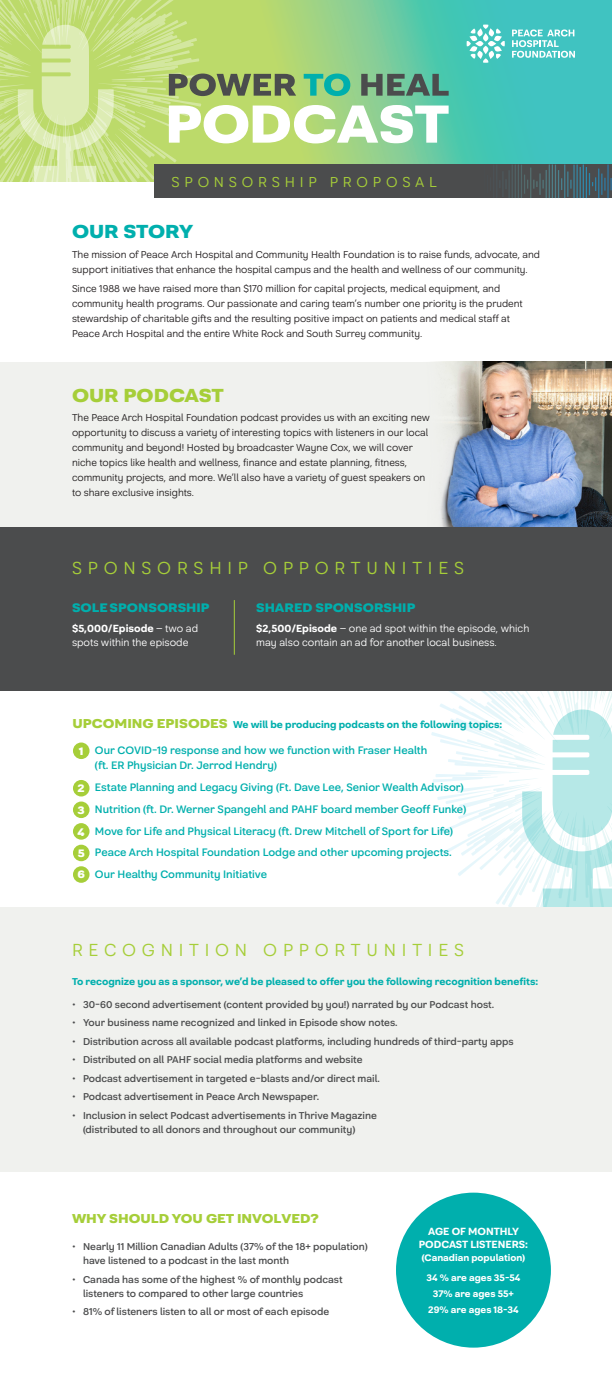
<style>
.page{position:relative;width:612px;height:1373px;background:#fff}
.page>*{position:absolute;margin:0;border:0;box-sizing:border-box;transform-origin:0 0}
.t1{font:19px "Grayfel Ext Ex B";color:#a6ce39}
.t2{font:19px "Grayfel Ext Ex B";letter-spacing:-.01em;color:#00afad}
.t3{font:17.6px "Grayfel Nor Reg";letter-spacing:.33em;color:#a6ce39}
.t4{font:14.5px "Grayfel Nor Reg";letter-spacing:.33em;color:#a6ce39}
.t5{font:13px "Grayfel Ext Ex B";color:#a6ce39}
.t6{font:12.5px "Grayfel Ext Ex B";color:#00afad}
.t7{font:10.9px/15px "Grayfel Nor Dem";color:#00afad}
.t8{font:10.9px "Grayfel Ext Ex B";color:#fff}
.t9{font:10.5px/12.4px "Grayfel Nor Bol";color:#fff;text-align:center}
.t10{font:10.4px/14.6px "Grayfel Nor Reg";color:#fff}
.t11{font:10px/15px "Grayfel Nor Reg";color:#231f20}
.t12{font:10px/14px "Grayfel Nor Dem";color:#4b4c4d}
.t13{font:10px "Grayfel Nor Bol";color:#00afad}
.t14{font:9.5px "Grayfel Nor Bol";color:#fff}
.s1{font-family:"Grayfel Nor Bol"}
.s2{font-family:"Grayfel Ext Ex B";font-size:13px;color:#a6ce39}
</style>
<div class="page">
<svg style="left:522px;top:691px;width:90px;height:216px"></svg>
<div style="left:0;top:907px;width:612px;height:265px;background:#f0f1ee"></div>
<div style="left:0;top:526px;width:612px;height:165px;background:#4b4c4d"></div>
<svg style="left:204px;top:0;width:408px;height:164px;background:#6ecb9f"></svg>
<div style="left:0;top:361px;width:612px;height:165px;background:#f0f1ee"></div>
<img style="left:394px;top:361px;width:218px;height:165px">
<svg style="left:0;top:0;width:204px;height:182px;background:#c4de7c"></svg>
<svg style="left:18px;top:25px;width:96px;height:157px;background:#d0e497"></svg>
<div style="left:154px;top:164px;width:458px;height:34px;background:#4b4c4d"></div>
<svg style="left:506px;top:164px;width:106px;height:34px"></svg>
<svg style="left:467px;top:25px;width:38px;height:38px"></svg>
<svg style="left:512px;top:29px;width:63px;height:29px;background:#7dd6d4"></svg>
<hr style="left:234px;top:600px;width:1px;height:55px;background:#a6ce39">
<div style="left:396px;top:1192px;width:155px;height:155px;background:#00afad;border-radius:50%"></div>
<div style="left:73px;top:780px;width:17px;height:16px;background:#a6ce39;border-radius:50%"></div>
<div style="left:73px;top:742px;width:17px;height:17px;background:#a6ce39;border-radius:50%"></div>
<div style="left:73px;top:801px;width:17px;height:17px;background:#a6ce39;border-radius:50%"></div>
<div style="left:73px;top:823px;width:17px;height:16px;background:#a6ce39;border-radius:50%"></div>
<div style="left:73px;top:844px;width:17px;height:17px;background:#a6ce39;border-radius:50%"></div>
<div style="left:73px;top:866px;width:17px;height:16px;background:#a6ce39;border-radius:50%"></div>
<svg style="left:169px;top:105px;width:280px;height:38px"></svg>
<svg style="left:361px;top:74px;width:88px;height:22px;background:#598572"></svg>
<svg style="left:304px;top:74px;width:46px;height:22px"></svg>
<svg style="left:169px;top:74px;width:127px;height:22px;background:#788559"></svg>
<p class="t4" style="left:172px;top:173px;width:267px">SPONSORSHIP PROPOSAL</p>
<p class="t2" style="left:72px;top:218px;width:123px">OUR STORY</p>
<p class="t11" style="left:72px;top:247px;width:470px">The mission of Peace Arch Hospital and Community Health Foundation is to raise funds, advocate, and support initiatives that enhance the hospital campus and the health and wellness of our community.</p>
<p class="t11" style="left:72px;top:281px;width:452px">Since 1988 we have raised more than $170 million for capital projects, medical equipment, and community health programs. Our passionate and caring team’s number one priority is the prudent stewardship of charitable gifts and the resulting positive impact on patients and medical staff at Peace Arch Hospital and the entire White Rock and South Surrey community.</p>
<p class="t1" style="left:72px;top:382px;width:153px">OUR PODCAST</p>
<p class="t11" style="left:72px;top:410px;width:360px">The Peace Arch Hospital Foundation podcast provides us with an exciting new opportunity to discuss a variety of interesting topics with listeners in our local community and beyond! Hosted by broadcaster Wayne Cox, we will cover niche topics like health and wellness, finance and estate planning, fitness, community projects, and more. We’ll also have a variety of guest speakers on to share exclusive insights.</p>
<p class="t3" style="left:72px;top:557px;width:393px">SPONSORSHIP OPPORTUNITIES</p>
<p class="t6" style="left:256px;top:599px;width:161px">SHARED SPONSORSHIP</p>
<p class="t10" style="left:256px;top:621px;width:275px"><span class="s1">$2,500/Episode</span> – one ad spot within the episode, which may also contain an ad for another local business.</p>
<p class="t6" style="left:72px;top:599px;width:139px">SOLE SPONSORSHIP</p>
<p class="t10" style="left:72px;top:621px;width:128px"><span class="s1">$5,000/Episode</span> – two ad spots within the episode</p>
<p class="t13" style="left:72px;top:718px;width:431px"><span class="s2">UPCOMING EPISODES</span> We will be producing podcasts on the following topics:</p>
<p class="t7" style="left:95px;top:743px;width:334px">Our COVID-19 response and how we function with Fraser Health (ft. ER Physician Dr. Jerrod Hendry)</p>
<p class="t7" style="left:95px;top:780px;width:370px">Estate Planning and Legacy Giving (Ft. Dave Lee, Senior Wealth Advisor)</p>
<p class="t7" style="left:95px;top:801px;width:373px">Nutrition (ft. Dr. Werner Spangehl and PAHF board member Geoff Funke)</p>
<p class="t7" style="left:95px;top:823px;width:359px">Move for Life and Physical Literacy (ft. Drew Mitchell of Sport for Life)</p>
<p class="t7" style="left:95px;top:845px;width:358px">Peace Arch Hospital Foundation Lodge and other upcoming projects.</p>
<p class="t7" style="left:95px;top:867px;width:174px">Our Healthy Community Initiative</p>
<p class="t8" style="left:79px;top:743px;width:6px">1</p>
<p class="t8" style="left:78px;top:781px;width:9px">2</p>
<p class="t8" style="left:78px;top:803px;width:9px">3</p>
<p class="t8" style="left:78px;top:824px;width:9px">4</p>
<p class="t8" style="left:78px;top:845px;width:9px">5</p>
<p class="t8" style="left:77px;top:866px;width:9px">6</p>
<p class="t3" style="left:72px;top:939px;width:393px">RECOGNITION OPPORTUNITIES</p>
<p class="t13" style="left:72px;top:974px;width:468px">To recognize you as a sponsor, we’d be pleased to offer you the following recognition benefits:</p>
<p class="t12" style="left:72px;top:997px;width:424px">• 30-60 second advertisement (content provided by you!) narrated by our Podcast host.</p>
<p class="t12" style="left:72px;top:1015px;width:327px">• Your business name recognized and linked in Episode show notes.</p>
<p class="t12" style="left:72px;top:1034px;width:443px">• Distribution across all available podcast platforms, including hundreds of third-party apps</p>
<p class="t12" style="left:72px;top:1052px;width:292px">• Distributed on all PAHF social media platforms and website</p>
<p class="t12" style="left:72px;top:1071px;width:309px">• Podcast advertisement in targeted e-blasts and/or direct mail.</p>
<p class="t12" style="left:72px;top:1089px;width:249px">• Podcast advertisement in Peace Arch Newspaper.</p>
<p class="t12" style="left:83px;top:1108px;width:295px;text-indent:-11px">• Inclusion in select Podcast advertisements in Thrive Magazine (distributed to all donors and throughout our community)</p>
<p class="t5" style="left:72px;top:1209px;width:248px">WHY SHOULD YOU GET INVOLVED?</p>
<p class="t12" style="left:83px;top:1240px;width:286px;text-indent:-11px">• Nearly 11 Million Canadian Adults (37% of the 18+ population) have listened to a podcast in the last month</p>
<p class="t12" style="left:83px;top:1272px;width:261px;text-indent:-11px">• Canada has some of the highest % of monthly podcast listeners to compared to other large countries</p>
<p class="t12" style="left:72px;top:1305px;width:259px">• 81% of listeners listen to all or most of each episode</p>
<p class="t9" style="left:419px;top:1225px;width:111px">AGE OF MONTHLY<br>PODCAST LISTENERS:</p>
<p class="t14" style="left:422px;top:1251px;width:105px">(Canadian population)</p>
<p class="t14" style="left:426px;top:1271px;width:95px">34 % are ages 35-54</p>
<p class="t14" style="left:433px;top:1287px;width:83px">37% are ages 55+</p>
<p class="t14" style="left:428px;top:1302px;width:92px">29% are ages 18-34</p>
</div>
